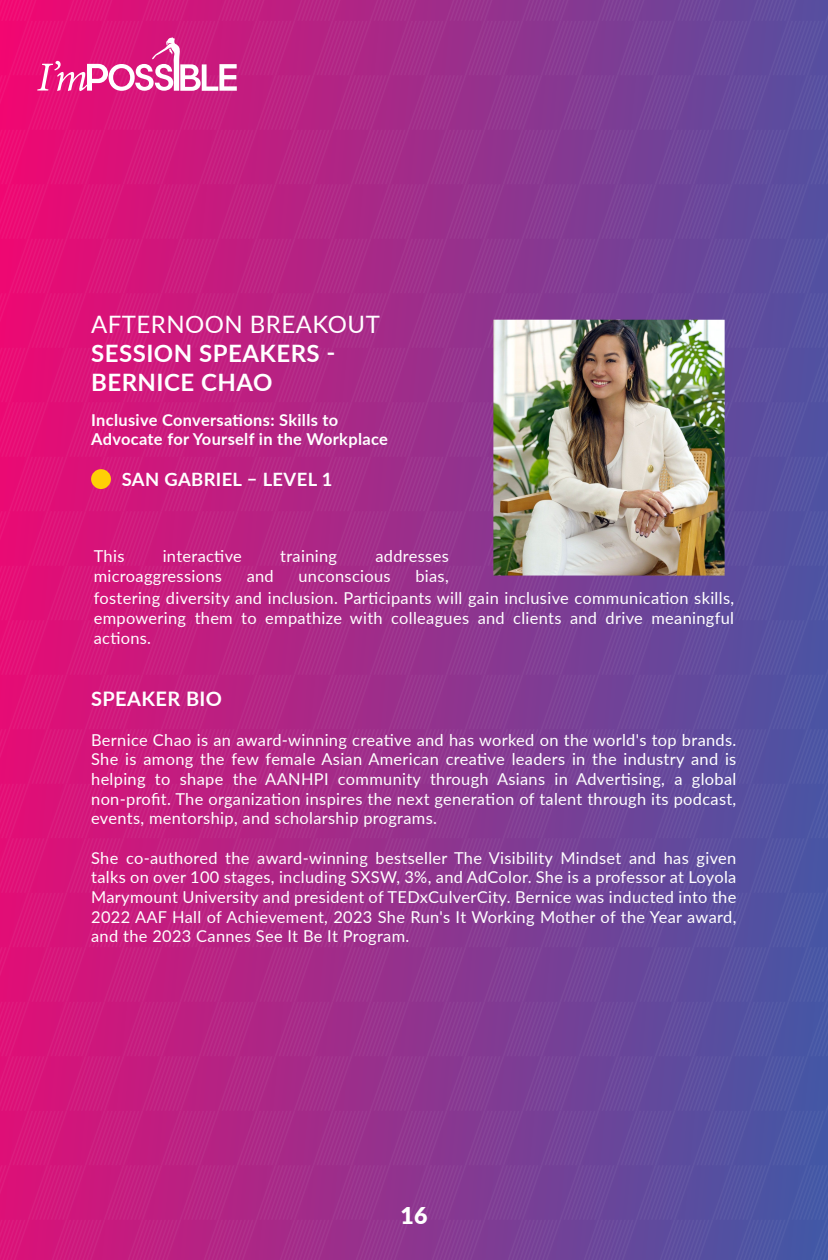
<style>
.page{position:relative;width:828px;height:1260px;background:#fff}
.page>*{position:absolute;margin:0;border:0;box-sizing:border-box;transform-origin:0 0}
.t1{font:700 24px/28.8px "Lato";letter-spacing:.02em;color:#fff}
.t2{font:24px "Lato";letter-spacing:.02em;color:#fff}
.t3{font:900 23.2px "Lato";color:#fff}
.t4{font:700 20px "Lato";letter-spacing:.02em;color:#fff}
.t5{font:700 18.4px "Lato";letter-spacing:.02em;color:#fff}
.t6{font:16.4px/19.6px "Lato";letter-spacing:.02em;color:#fff;text-align:justify}
.t7{font:700 16.4px/19.6px "Lato";letter-spacing:.02em;color:#fff}
</style>
<div class="page">
<div style="left:0;top:0;width:828px;height:1260px;background:linear-gradient(to right,#e70e76,#4b56a4)"></div>
<svg style="left:37px;top:37px;width:200px;height:54px"></svg>
<div style="left:91px;top:469px;width:20px;height:20px;background:#ffcf06;border-radius:50%"></div>
<img style="left:493px;top:320px;width:232px;height:256px">
<h1 class="t2" style="left:91px;top:307px;width:290px">AFTERNOON BREAKOUT</h1>
<h1 class="t1" style="left:91px;top:338px;width:246px">SESSION SPEAKERS -<br>BERNICE CHAO</h1>
<p class="t7" style="left:91px;top:409px;width:298px">Inclusive Conversations: Skills to<br>Advocate for Yourself in the Workplace</p>
<p class="t5" style="left:122px;top:466px;width:212px">SAN GABRIEL – LEVEL 1</p>
<p class="t6" style="left:94px;top:545px;width:32px">This</p>
<p class="t6" style="left:163px;top:545px;width:81px">interactive</p>
<p class="t6" style="left:280px;top:545px;width:58px">training</p>
<p class="t6" style="left:375px;top:545px;width:75px">addresses</p>
<p class="t6" style="left:94px;top:565px;width:130px">microaggressions</p>
<p class="t6" style="left:247px;top:565px;width:29px">and</p>
<p class="t6" style="left:299px;top:565px;width:94px">unconscious</p>
<p class="t6" style="left:415px;top:565px;width:35px">bias,</p>
<p class="t6" style="left:94px;top:588px;width:642px">fostering diversity and inclusion. Participants will gain inclusive communication skills, empowering them to empathize with colleagues and clients and drive meaningful actions.</p>
<p class="t4" style="left:91px;top:684px;width:132px">SPEAKER BIO</p>
<p class="t6" style="left:91px;top:729px;width:647px">Bernice Chao is an award-winning creative and has worked on the world's top brands.<br>She is among the few female Asian American creative leaders in the industry and is helping to shape the AANHPI community through Asians in Advertising, a global non-profit. The organization inspires the next generation of talent through its podcast, events, mentorship, and scholarship programs.</p>
<p class="t6" style="left:91px;top:847px;width:647px">She co-authored the award-winning bestseller The Visibility Mindset and has given talks on over 100 stages, including SXSW, 3%, and AdColor. She is a professor at Loyola Marymount University and president of TEDxCulverCity. Bernice was inducted into the 2022 AAF Hall of Achievement, 2023 She Run's It Working Mother of the Year award, and the 2023 Cannes See It Be It Program.</p>
<h2 class="t3" style="left:400px;top:1198px;width:29px">16</h2>
</div>
